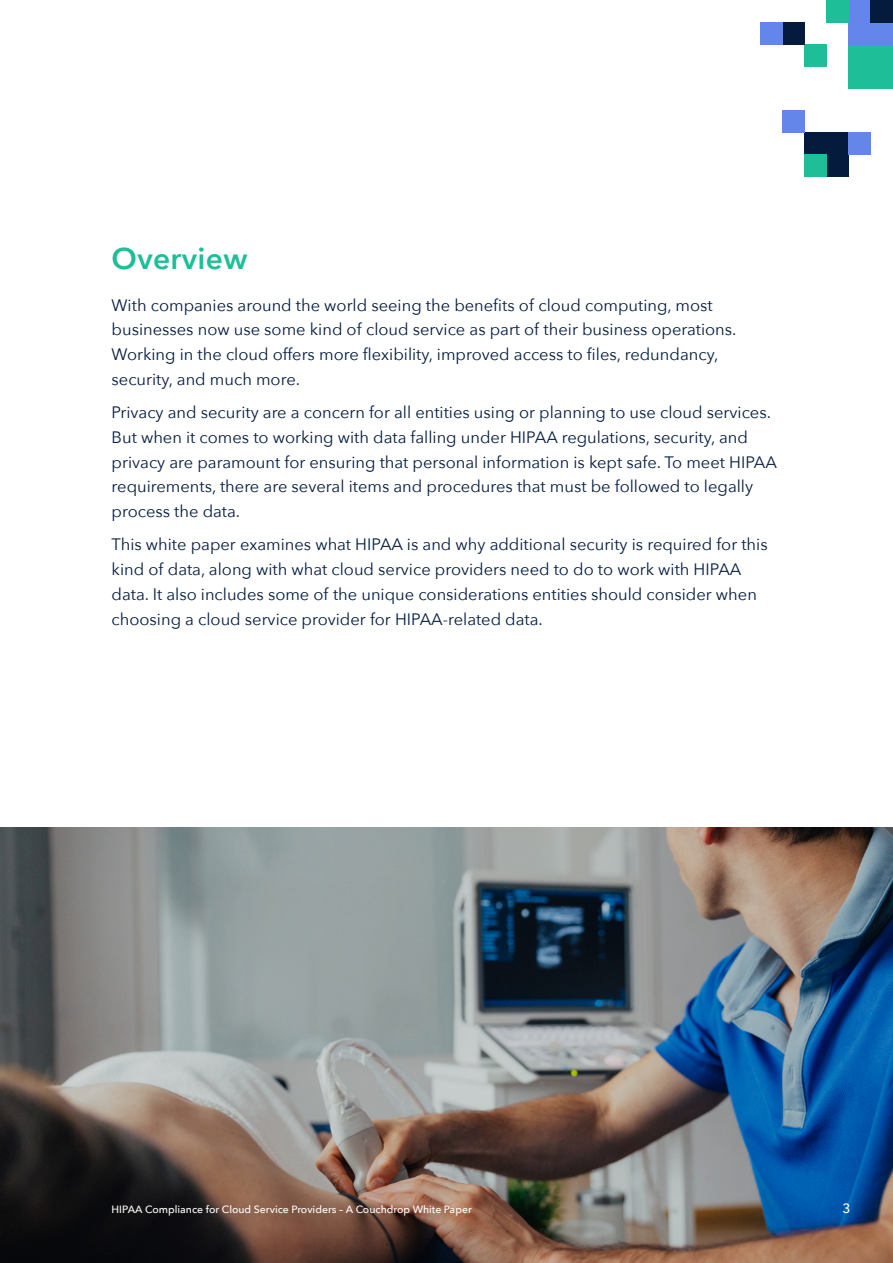
<style>
.page{position:relative;width:893px;height:1263px;background:#fff}
.page>*{position:absolute;margin:0;border:0;box-sizing:border-box;transform-origin:0 0}
.t1{font:600 30px "Avenir Next";letter-spacing:.01em;color:#1ebe99}
.t2{font:16.5px/24.8px "Avenir Next";color:#041b3e}
.t3{font:500 13.5px "Avenir Next";color:#fff}
.t4{font:500 10.5px "Avenir Next";color:#fff}
</style>
<div class="page">
<div style="left:849px;top:44px;width:44px;height:44px;background:#1ebe99"></div>
<div style="left:849px;top:0;width:44px;height:44px;background:#6485ea"></div>
<div style="left:804px;top:133px;width:45px;height:44px;background:#041b3e"></div>
<div style="left:871px;top:0;width:22px;height:22px;background:#041b3e"></div>
<div style="left:826px;top:0;width:23px;height:22px;background:#1ebe99"></div>
<div style="left:804px;top:44px;width:22px;height:22px;background:#1ebe99"></div>
<div style="left:804px;top:155px;width:22px;height:22px;background:#1ebe99"></div>
<div style="left:782px;top:111px;width:22px;height:22px;background:#6485ea"></div>
<div style="left:849px;top:133px;width:22px;height:22px;background:#6485ea"></div>
<div style="left:782px;top:22px;width:22px;height:22px;background:#041b3e"></div>
<div style="left:760px;top:22px;width:22px;height:22px;background:#6485ea"></div>
<img style="left:0;top:828px;width:893px;height:435px">
<h1 class="t1" style="left:112px;top:233px;width:137px">Overview</h1>
<p class="t2" style="left:112px;top:292px;width:626px">With companies around the world seeing the benefits of cloud computing, most businesses now use some kind of cloud service as part of their business operations.<br>Working in the cloud offers more flexibility, improved access to files, redundancy, security, and much more.</p>
<p class="t2" style="left:112px;top:399px;width:667px">Privacy and security are a concern for all entities using or planning to use cloud services.<br>But when it comes to working with data falling under HIPAA regulations, security, and privacy are paramount for ensuring that personal information is kept safe. To meet HIPAA requirements, there are several items and procedures that must be followed to legally process the data.</p>
<p class="t2" style="left:112px;top:532px;width:658px">This white paper examines what HIPAA is and why additional security is required for this kind of data, along with what cloud service providers need to do to work with HIPAA data. It also includes some of the unique considerations entities should consider when choosing a cloud service provider for HIPAA-related data.</p>
<p class="t4" style="left:112px;top:1200px;width:362px">HIPAA Compliance for Cloud Service Providers – A Couchdrop White Paper</p>
<p class="t3" style="left:842px;top:1197px;width:10px">3</p>
</div>
